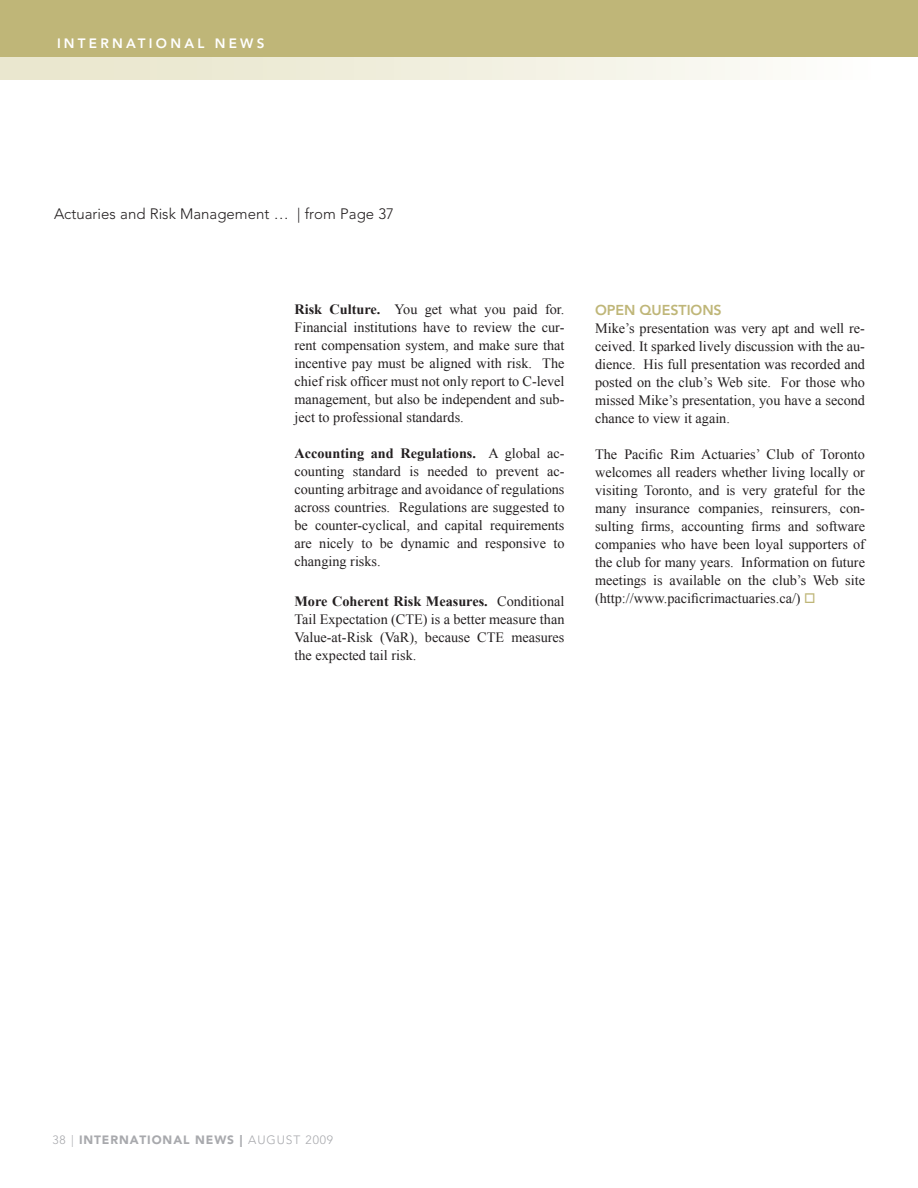
<style>
.page{position:relative;width:918px;height:1188px;background:#fff}
.page>*{position:absolute;margin:0;border:0;box-sizing:border-box;transform-origin:0 0}
.Title_1___2_OK{font:300 15px "Avenir";color:#231f20}
.Text{font:14.25px/18px "Times New Roman";color:#231f20;text-align:justify}
.Subtitle{font:800 14.25px "Avenir";letter-spacing:-.005em;color:#bfb678}
.t1{font:800 13.5px "Avenir";letter-spacing:.24em;color:#fff}
.t2{font:900 12px "Avenir";letter-spacing:.075em;color:#a8a9ad}
.s1{font-weight:700}
.s2{color:#bfb678}
.s3{font-weight:300}
</style>
<div class="page">
<div style="left:0;top:53px;width:918px;height:27px;background:linear-gradient(to right,#e7e4c8,#fefefc)"></div>
<div style="left:0;top:0;width:918px;height:57px;background:#bfb678"></div>
<p class="t1" style="left:57px;top:36px;width:209px">INTERNATIONAL NEWS</p>
<p class="t1" style="left:57px;top:36px;width:83px">CHAPTER</p>
<p class="Title_1___2_OK" style="left:54px;top:205px;width:342px">Actuaries and Risk Management … | from Page 37</p>
<p class="Text" style="left:294px;top:300px;width:272px"><span class="s1">Risk Culture.</span> You get what you paid for.<br>Financial institutions have to review the cur&shy;rent compensation system, and make sure that incentive pay must be aligned with risk. The chief risk officer must not only report to C-level management, but also be independent and sub&shy;ject to professional standards.</p>
<p class="Text" style="left:294px;top:444px;width:272px"><span class="s1">Accounting and Regulations.</span> A global ac&shy;counting standard is needed to prevent ac&shy;counting arbitrage and avoidance of regulations across countries. Regulations are suggested to be counter-cyclical, and capital requirements are nicely to be dynamic and responsive to changing risks.</p>
<p class="Text" style="left:294px;top:592px;width:272px"><span class="s1">More Coherent Risk Measures.</span> Conditional Tail Expectation (CTE) is a better measure than Value-at-Risk (VaR), because CTE measures the expected tail risk.</p>
<p class="Subtitle" style="left:595px;top:302px;width:128px">OPEN QUESTIONS</p>
<p class="Text" style="left:595px;top:319px;width:272px">Mike’s presentation was very apt and well re&shy;ceived. It sparked lively discussion with the au&shy;dience. His full presentation was recorded and posted on the club’s Web site. For those who missed Mike’s presentation, you have a second chance to view it again.</p>
<p class="Text" style="left:595px;top:445px;width:272px">The Pacific Rim Actuaries’ Club of Toronto welcomes all readers whether living locally or visiting Toronto, and is very grateful for the many insurance companies, reinsurers, con&shy;sulting firms, accounting firms and software companies who have been loyal supporters of the club for many years. Information on future meetings is available on the club’s Web site (http://www.pacificrimactuaries.ca/) <span class="s2">□</span></p>
<p class="t2" style="left:52px;top:1132px;width:282px"><span class="s3">38 |</span> INTERNATIONAL NEWS | <span class="s3">AUGUST 2009</span></p>
</div>
